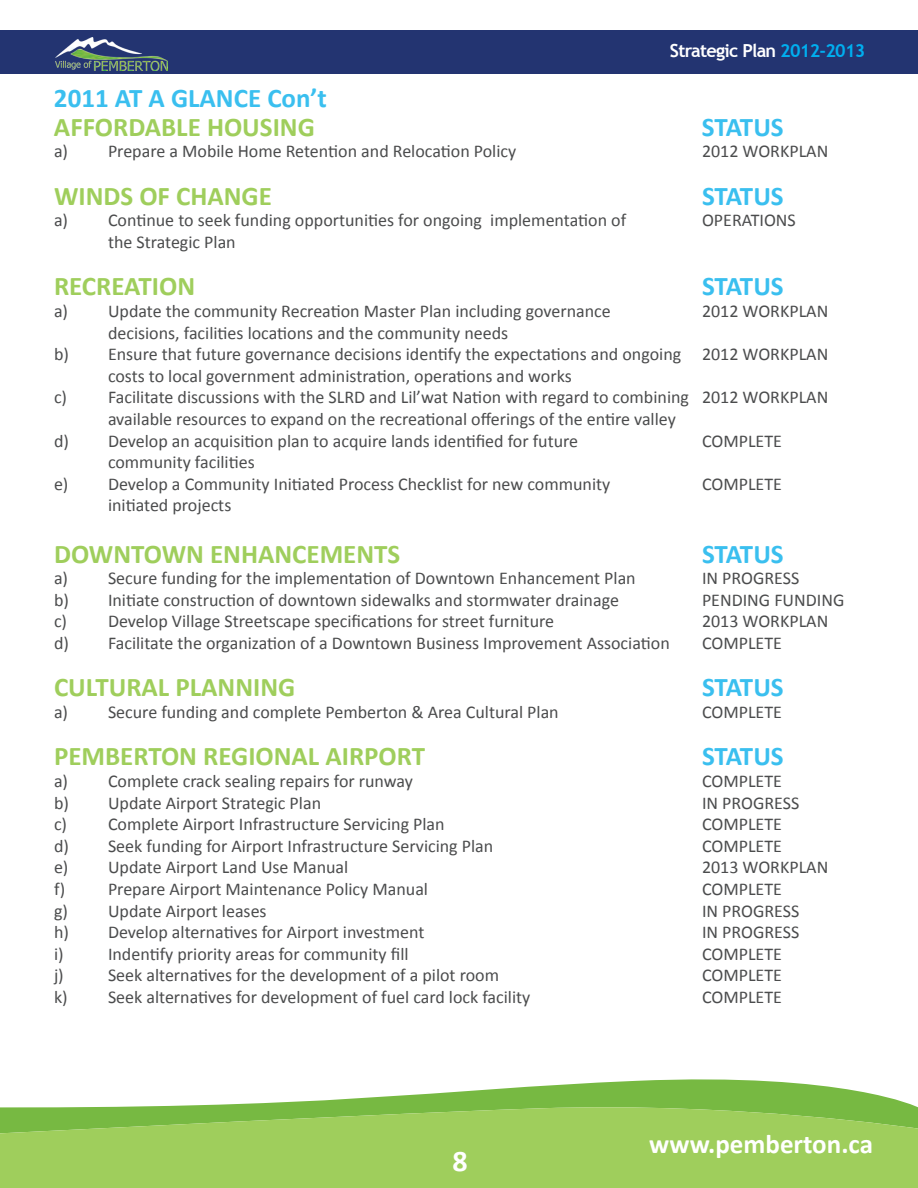
<style>
.page{position:relative;width:918px;height:1188px;background:#fff}
.page>*{position:absolute;margin:0;border:0;box-sizing:border-box;transform-origin:0 0}
.t1{font:700 30px "Calibri";color:#fff}
.t2{font:700 27px "Calibri";color:#9fce5c}
.t3{font:700 27px "Calibri";color:#3abfef}
.t4{font:700 27px "Calibri";color:#fff}
.t5{font:18px/21.6px "Calibri";color:#4b4c4d}
.t6{font:700 18px "Trebuchet MS";letter-spacing:-.04em;color:#fff}
.s1{color:#00aeef}
</style>
<div class="page">
<svg style="left:289px;top:1079px;width:614px;height:23px;fill:#77b942"></svg>
<svg style="left:0;top:1102px;width:918px;height:86px;background:#9acb5a"></svg>
<div style="left:0;top:30px;width:918px;height:44px;background:#233471"></div>
<img style="left:56px;top:37px;width:111px;height:34px">
<p class="t6" style="left:670px;top:40px;width:197px">Strategic Plan <span class="s1">2012-2013</span></p>
<h2 class="t3" style="left:54px;top:81px;width:274px">2011 AT A GLANCE Con’t</h2>
<h2 class="t2" style="left:54px;top:110px;width:262px">AFFORDABLE HOUSING</h2>
<h2 class="t3" style="left:702px;top:110px;width:83px">STATUS</h2>
<p class="t5" style="left:54px;top:141px;width:464px">a) Prepare a Mobile Home Retention and Relocation Policy</p>
<p class="t5" style="left:702px;top:141px;width:128px">2012 WORKPLAN</p>
<h2 class="t2" style="left:54px;top:179px;width:219px">WINDS OF CHANGE</h2>
<h2 class="t3" style="left:702px;top:179px;width:83px">STATUS</h2>
<p class="t5" style="left:54px;top:210px;width:574px">a) Continue to seek funding opportunities for ongoing implementation of</p>
<p class="t5" style="left:702px;top:210px;width:95px">OPERATIONS</p>
<p class="t5" style="left:108px;top:231px;width:129px">the Strategic Plan</p>
<h2 class="t2" style="left:54px;top:269px;width:143px">RECREATION</h2>
<h2 class="t3" style="left:702px;top:269px;width:83px">STATUS</h2>
<p class="t5" style="left:54px;top:300px;width:558px">a) Update the community Recreation Master Plan including governance</p>
<p class="t5" style="left:702px;top:300px;width:128px">2012 WORKPLAN</p>
<p class="t5" style="left:108px;top:322px;width:402px">decisions, facilities locations and the community needs</p>
<p class="t5" style="left:54px;top:343px;width:776px">b) Ensure that future governance decisions identify the expectations and ongoing 2012 WORKPLAN</p>
<p class="t5" style="left:108px;top:365px;width:465px">costs to local government administration, operations and works</p>
<p class="t5" style="left:54px;top:387px;width:776px">c) Facilitate discussions with the SLRD and Lil’wat Nation with regard to combining 2012 WORKPLAN</p>
<p class="t5" style="left:108px;top:408px;width:569px">available resources to expand on the recreational offerings of the entire valley</p>
<p class="t5" style="left:54px;top:430px;width:526px">d) Develop an acquisition plan to acquire lands identified for future</p>
<p class="t5" style="left:702px;top:430px;width:81px">COMPLETE</p>
<p class="t5" style="left:54px;top:451px;width:558px;text-indent:54px">community facilities<br>e) Develop a Community Initiated Process Checklist for new community</p>
<p class="t5" style="left:702px;top:473px;width:81px">COMPLETE</p>
<p class="t5" style="left:108px;top:495px;width:125px">initiated projects</p>
<h2 class="t2" style="left:54px;top:536px;width:348px">DOWNTOWN ENHANCEMENTS</h2>
<h2 class="t3" style="left:702px;top:536px;width:83px">STATUS</h2>
<p class="t5" style="left:54px;top:568px;width:583px">a) Secure funding for the implementation of Downtown Enhancement Plan</p>
<p class="t5" style="left:702px;top:568px;width:99px">IN PROGRESS</p>
<p class="t5" style="left:54px;top:589px;width:567px">b) Initiate construction of downtown sidewalks and stormwater drainage</p>
<p class="t5" style="left:702px;top:589px;width:144px">PENDING FUNDING</p>
<p class="t5" style="left:54px;top:611px;width:502px">c) Develop Village Streetscape specifications for street furniture</p>
<p class="t5" style="left:702px;top:611px;width:128px">2013 WORKPLAN</p>
<p class="t5" style="left:54px;top:632px;width:617px">d) Facilitate the organization of a Downtown Business Improvement Association</p>
<p class="t5" style="left:702px;top:632px;width:81px">COMPLETE</p>
<h2 class="t2" style="left:54px;top:670px;width:243px">CULTURAL PLANNING</h2>
<h2 class="t3" style="left:702px;top:670px;width:83px">STATUS</h2>
<p class="t5" style="left:54px;top:701px;width:506px">a) Secure funding and complete Pemberton &amp; Area Cultural Plan</p>
<p class="t5" style="left:702px;top:701px;width:81px">COMPLETE</p>
<h2 class="t2" style="left:54px;top:739px;width:373px">PEMBERTON REGIONAL AIRPORT</h2>
<h2 class="t3" style="left:702px;top:739px;width:83px">STATUS</h2>
<p class="t5" style="left:54px;top:770px;width:361px">a) Complete crack sealing repairs for runway</p>
<p class="t5" style="left:702px;top:770px;width:81px">COMPLETE</p>
<p class="t5" style="left:54px;top:792px;width:269px">b) Update Airport Strategic Plan</p>
<p class="t5" style="left:702px;top:792px;width:99px">IN PROGRESS</p>
<p class="t5" style="left:54px;top:814px;width:392px">c) Complete Airport Infrastructure Servicing Plan</p>
<p class="t5" style="left:702px;top:814px;width:81px">COMPLETE</p>
<p class="t5" style="left:54px;top:835px;width:441px">d) Seek funding for Airport Infrastructure Servicing Plan</p>
<p class="t5" style="left:702px;top:835px;width:81px">COMPLETE</p>
<p class="t5" style="left:54px;top:857px;width:296px">e) Update Airport Land Use Manual</p>
<p class="t5" style="left:702px;top:857px;width:128px">2013 WORKPLAN</p>
<p class="t5" style="left:54px;top:878px;width:376px">f) Prepare Airport Maintenance Policy Manual</p>
<p class="t5" style="left:702px;top:878px;width:81px">COMPLETE</p>
<p class="t5" style="left:54px;top:900px;width:214px">g) Update Airport leases</p>
<p class="t5" style="left:702px;top:900px;width:99px">IN PROGRESS</p>
<p class="t5" style="left:54px;top:922px;width:372px">h) Develop alternatives for Airport investment</p>
<p class="t5" style="left:702px;top:922px;width:99px">IN PROGRESS</p>
<p class="t5" style="left:54px;top:943px;width:11px">i)</p>
<p class="t5" style="left:108px;top:943px;width:302px">Indentify priority areas for community fill</p>
<p class="t5" style="left:702px;top:943px;width:81px">COMPLETE</p>
<p class="t5" style="left:54px;top:965px;width:11px">j)</p>
<p class="t5" style="left:108px;top:965px;width:393px">Seek alternatives for the development of a pilot room</p>
<p class="t5" style="left:702px;top:965px;width:81px">COMPLETE</p>
<p class="t5" style="left:54px;top:986px;width:478px">k) Seek alternatives for development of fuel card lock facility</p>
<p class="t5" style="left:702px;top:986px;width:81px">COMPLETE</p>
<h1 class="t1" style="left:453px;top:1142px;width:17px">8</h1>
<h2 class="t4" style="left:649px;top:1127px;width:225px">www.pemberton.ca</h2>
</div>
